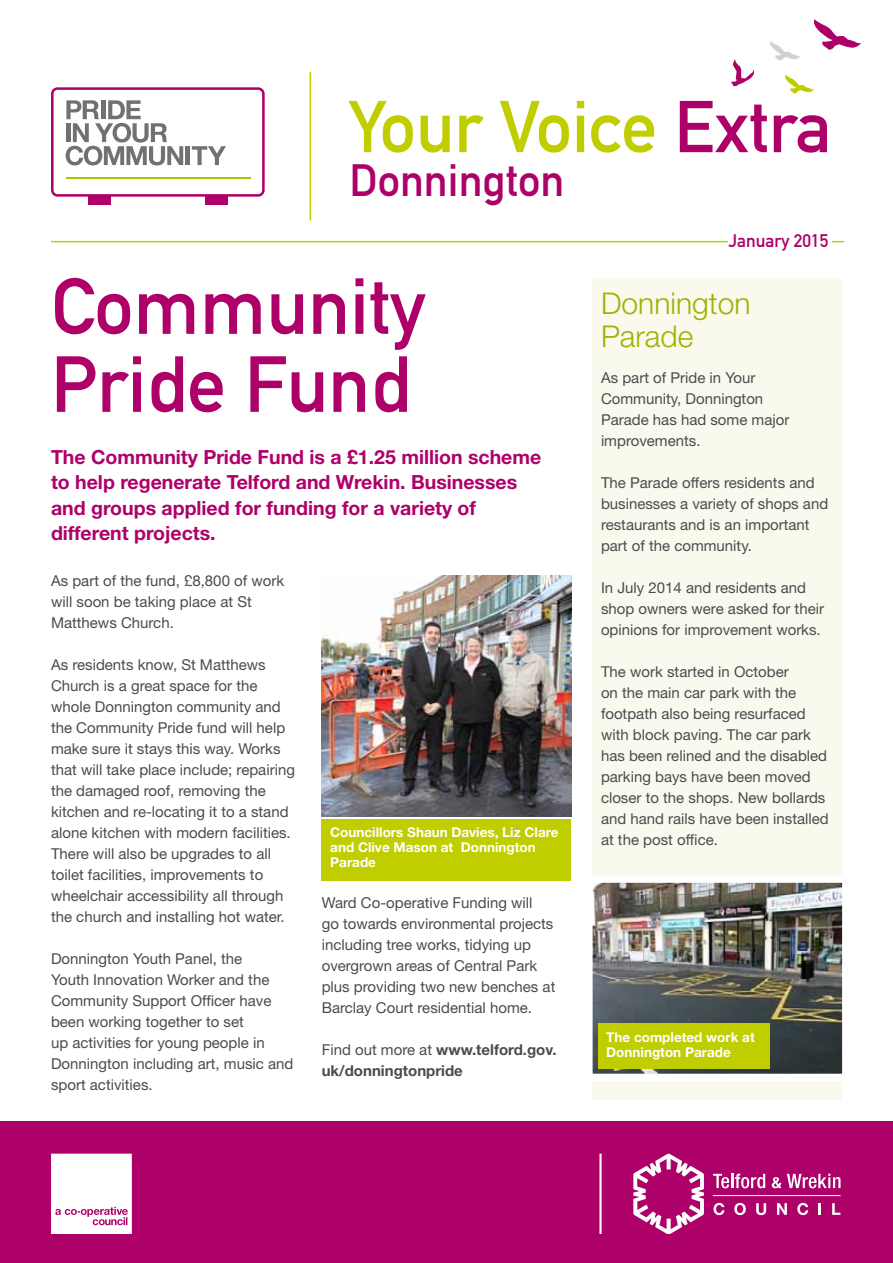
<style>
.page{position:relative;width:893px;height:1263px;background:#fff}
.page>*{position:absolute;margin:0;border:0;box-sizing:border-box;transform-origin:0 0}
.t1{font:78px/78px "DIN Mittelschrift Std";color:#ae0069}
.t2{font:72px "DIN Mittelschrift Std";color:#c0ce00}
.t3{font:44.7px "DIN Mittelschrift Std";color:#ae0069}
.t4{font:300 30px/33px "Helvetica Neue LT Std";color:#a2b000}
.t5{font:700 19.5px/25.5px "Helvetica Neue LT Std";color:#ae0069}
.t6{font:18px "DIN Mittelschrift Std";color:#ae0069}
.t7{font:15px/21px "Helvetica Neue LT Std";color:#4b4b4d}
.t8{font:700 15px/21px "Helvetica Neue LT Std";color:#4b4b4d}
.t9{font:700 13.5px/15px "Helvetica Neue LT Std";color:#fff}
.s1{color:#ae0069}
.s2{font-weight:400}
</style>
<div class="page">
<div style="left:0;top:1121px;width:893px;height:142px;background:#ae0069"></div>
<div style="left:205px;top:188px;width:23px;height:17px;background:#ae0069"></div>
<div style="left:88px;top:188px;width:22px;height:17px;background:#ae0069"></div>
<svg style="left:51px;top:87px;width:214px;height:110px"></svg>
<hr style="left:66px;top:178px;width:185px;height:1px;background:#b1c000">
<svg style="left:713px;top:1173px;width:52px;height:15px"></svg>
<svg style="left:772px;top:1173px;width:68px;height:15px"></svg>
<svg style="left:633px;top:1153px;width:71px;height:80px"></svg>
<hr style="left:713px;top:1195px;width:127px;height:1px;background:#fff">
<svg style="left:713px;top:1203px;width:11px;height:12px"></svg>
<svg style="left:734px;top:1203px;width:12px;height:12px"></svg>
<svg style="left:756px;top:1203px;width:10px;height:12px"></svg>
<svg style="left:777px;top:1203px;width:10px;height:12px"></svg>
<svg style="left:797px;top:1203px;width:11px;height:12px"></svg>
<svg style="left:819px;top:1203px;width:2px;height:12px"></svg>
<svg style="left:832px;top:1203px;width:8px;height:12px"></svg>
<hr style="left:599px;top:1153px;width:3px;height:80px;background:#fff">
<svg style="left:51px;top:1153px;width:81px;height:80px;background:#f9eef5"></svg>
<hr style="left:310px;top:72px;width:1px;height:149px;background:#c0ce00">
<svg style="left:770px;top:41px;width:30px;height:20px"></svg>
<svg style="left:814px;top:19px;width:47px;height:31px"></svg>
<svg style="left:785px;top:75px;width:29px;height:19px"></svg>
<svg style="left:731px;top:59px;width:23px;height:28px"></svg>
<div style="left:592px;top:278px;width:250px;height:822px;background:#f9faed"></div>
<img style="left:322px;top:575px;width:249px;height:241px">
<img style="left:592px;top:875px;width:251px;height:206px">
<div style="left:322px;top:819px;width:249px;height:62px;background:#c0ce00"></div>
<hr style="left:51px;top:241px;width:793px;height:1px;background:#c0ce00">
<div style="left:728px;top:231px;width:103px;height:20px;background:#fff"></div>
<div style="left:598px;top:1024px;width:171px;height:45px;background:#c0ce00"></div>
<h2 class="t2" style="left:350px;top:85px;width:484px">Your Voice <span class="s1">Extra</span></h2>
<h3 class="t3" style="left:350px;top:155px;width:216px">Donnington</h3>
<h1 class="t1" style="left:51px;top:268px;width:376px">Community<br>Pride Fund</h1>
<h3 class="t5" style="left:51px;top:444px;width:492px">The Community Pride Fund is a £1.25 million scheme to help regenerate Telford and Wrekin. Businesses and groups applied for funding for a variety of different projects.</h3>
<p class="t7" style="left:51px;top:570px;width:235px">As part of the fund, £8,800 of work will soon be taking place at St<br>Matthews Church.</p>
<p class="t7" style="left:51px;top:654px;width:245px">As residents know, St Matthews Church is a great space for the whole Donnington community and the Community Pride fund will help make sure it stays this way. Works that will take place include; repairing the damaged roof, removing the kitchen and re-locating it to a stand alone kitchen with modern facilities.<br>There will also be upgrades to all toilet facilities, improvements to wheelchair accessibility all through the church and installing hot water.</p>
<p class="t7" style="left:51px;top:948px;width:244px">Donnington Youth Panel, the<br>Youth Innovation Worker and the<br>Community Support Officer have been working together to set<br>up activities for young people in<br>Donnington including art, music and sport activities.</p>
<p class="t9" style="left:330px;top:824px;width:230px">Councillors Shaun Davies, Liz Clare and Clive Mason at Donnington<br>Parade</p>
<p class="t7" style="left:322px;top:892px;width:235px">Ward Co-operative Funding will<br>go towards environmental projects including tree works, tidying up overgrown areas of Central Park plus providing two new benches at Barclay Court residential home.</p>
<p class="t8" style="left:322px;top:1039px;width:236px"><span class="s2">Find out more at</span> www.telford.gov. uk/donningtonpride</p>
<p class="t6" style="left:729px;top:230px;width:101px">January 2015</p>
<h3 class="t4" style="left:601px;top:286px;width:151px">Donnington<br>Parade</h3>
<p class="t7" style="left:601px;top:367px;width:190px">As part of Pride in Your<br>Community, Donnington<br>Parade has had some major improvements.</p>
<p class="t7" style="left:601px;top:472px;width:229px">The Parade offers residents and businesses a variety of shops and restaurants and is an important part of the community.</p>
<p class="t7" style="left:601px;top:577px;width:225px">In July 2014 and residents and shop owners were asked for their opinions for improvement works.</p>
<p class="t7" style="left:601px;top:661px;width:229px">The work started in October<br>on the main car park with the footpath also being resurfaced with block paving. The car park has been relined and the disabled parking bays have been moved closer to the shops. New bollards and hand rails have been installed at the post office.</p>
<p class="t9" style="left:606px;top:1029px;width:150px">The completed work at<br>Donnington Parade</p>
</div>
